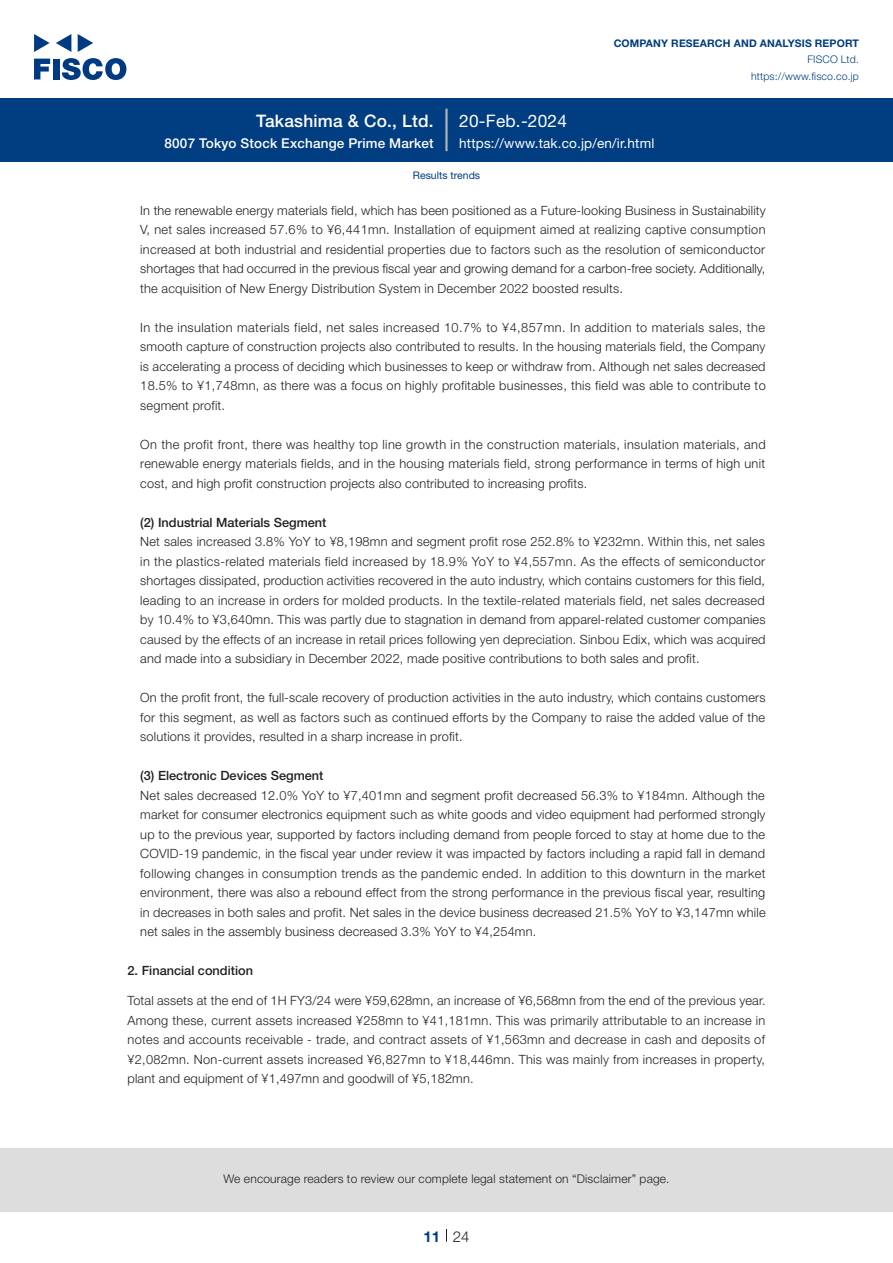
<style>
.page{position:relative;width:893px;height:1263px;background:#fff}
.page>*{position:absolute;margin:0;border:0;box-sizing:border-box;transform-origin:0 0}
.t1{font:500 17.25px "Helvetica Neue LT Std";letter-spacing:.015em;color:#fff}
.t2{font:17.25px "Helvetica Neue LT Std";letter-spacing:.015em;color:#fff}
.t3{font:300 15px "Helvetica Neue LT Std";color:#231f20}
.t4{font:700 15px "Helvetica Neue LT Std";color:#003d81}
.t5{font:500 13.5px "Helvetica Neue LT Std";letter-spacing:.015em;color:#fff}
.t6{font:13.5px "Helvetica Neue LT Std";letter-spacing:.015em;color:#fff}
.t7{font:300 12.75px/19.5px "Helvetica Neue LT Std";letter-spacing:.015em;color:#231f20;text-align:justify}
.t8{font:500 12.75px "Helvetica Neue LT Std";color:#231f20}
.t9{font:300 12px "Helvetica Neue LT Std";letter-spacing:.015em;color:#231f20}
.t10{font:700 10.5px "Helvetica Neue LT Std";letter-spacing:.015em;color:#003d81}
.t11{font:300 10.5px/16.5px "Helvetica Neue LT Std";letter-spacing:.015em;color:#003d81;text-align:right}
.t12{font:10.5px "Helvetica Neue LT Std";color:#003d81}
</style>
<div class="page">
<div style="left:0;top:1148px;width:893px;height:64px;background:#ddd"></div>
<svg style="left:34px;top:59px;width:16px;height:20px"></svg>
<div style="left:53px;top:59px;width:6px;height:20px;background:#003a83"></div>
<svg style="left:62px;top:58px;width:64px;height:22px"></svg>
<svg style="left:34px;top:34px;width:16px;height:18px"></svg>
<svg style="left:78px;top:34px;width:15px;height:18px"></svg>
<svg style="left:56px;top:34px;width:15px;height:18px"></svg>
<div style="left:0;top:98px;width:893px;height:64px;background:#003d81"></div>
<hr style="left:445px;top:109px;width:3px;height:42px;background:#b5b5b6">
<svg style="left:446px;top:1229px;width:1px;height:13px"></svg>
<h1 class="t1" style="left:256px;top:110px;width:179px">Takashima &amp; Co., Ltd.</h1>
<p class="t5" style="left:165px;top:135px;width:271px">8007 Tokyo Stock Exchange Prime Market</p>
<h1 class="t2" style="left:459px;top:110px;width:109px">20-Feb.-2024</h1>
<p class="t10" style="left:614px;top:37px;width:247px">COMPANY RESEARCH AND ANALYSIS REPORT</p>
<p class="t11" style="left:751px;top:51px;width:109px">FISCO Ltd. https://www.fisco.co j p.</p>
<p class="t6" style="left:459px;top:135px;width:197px">https://www.tak.co j p. /en .i r/ html</p>
<p class="t12" style="left:413px;top:169px;width:69px">Results trends</p>
<p class="t7" style="left:140px;top:200px;width:627px">In the renewable energy materials field, which has been positioned as a Future-looking Business in Sustainability ,V net sales increased 57.6% to ¥6,441mn. Installation of equipment aimed at realizing captive consumption increased at both industrial and residential properties due to factors such as the resolution of semiconductor shortages that had occurred in the previous fiscal year and growing demand for a carbon-free society. Additionally, the acquisition of New Energy Distribution System in December 2022 boosted results.</p>
<p class="t7" style="left:140px;top:317px;width:627px">In the insulation materials field, net sales increased 10.7% to ¥4,857mn In. addition to materials sales, the smooth capture of construction projects also contributed to results In. the housing materials field, the Company is accelerating a process of deciding which businesses to keep or withdraw from. Although net sales decreased 18.5% to ¥1,748mn, as there was a focus on highly profitable businesses, this field was able to contribute to segment profit.</p>
<p class="t7" style="left:140px;top:434px;width:627px">On the profit front, there was healthy top line growth in the construction materials, insulation materials, and renewable energy materials fields, and in the housing materials field, strong performance in terms of high unit cost, and high profit construction projects also contributed to increasing profits.</p>
<p class="t8" style="left:140px;top:515px;width:188px">2( ) Industrial Materials Segment</p>
<p class="t7" style="left:140px;top:532px;width:627px">Net sales increased 3.8% YoY to ¥8,198mn and segment profit rose 252.8% to ¥232mn. Within this, net sales in the plastics-related materials field increased by 18.9% YoY to ¥4,557mn. As the effects of semiconductor shortages dissipated, production activities recovered in the auto industry, which contains customers for this field, leading to an increase in orders for molded products In. the textile-related materials field, net sales decreased by 10.4% to ¥3,640mn. This was partly due to stagnation in demand from apparel-related customer companies caused by the effects of an increase in retail prices following yen depreciation. Sinbou Edix, which was acquired and made into a subsidiary in December 2022, made positive contributions to both sales and profit.</p>
<p class="t7" style="left:140px;top:688px;width:627px">On the profit front, the full-scale recovery of production activities in the auto industry, which contains customers for this segment, as well as factors such as continued efforts by the Company to raise the added value of the solutions it provides, resulted in a sharp increase in profit.</p>
<p class="t8" style="left:140px;top:768px;width:185px">3( ) Electronic Devices Segment</p>
<p class="t7" style="left:140px;top:785px;width:627px">Net sales decreased 12.0% YoY to ¥7,401mn and segment profit decreased 56.3% to ¥184mn. Although the market for consumer electronics equipment such as white goods and video equipment had performed strongly up to the previous year, supported by factors including demand from people forced to stay at home due to the COVID-19 pandemic in, the fiscal year under review it was impacted by factors including a rapid fall in demand following changes in consumption trends as the pandemic ended In. addition to this downturn in the market environment, there was also a rebound effect from the strong performance in the previous fiscal year, resulting in decreases in both sales and profit. Net sales in the device business decreased 21.5% YoY to ¥3,147mn while net sales in the assembly business decreased 3.3% YoY to ¥4,254mn.</p>
<p class="t8" style="left:128px;top:963px;width:127px">2. Financial condition</p>
<p class="t7" style="left:128px;top:991px;width:639px">Total assets at the end of H1 FY3/24 were ¥59,628mn, an increase of ¥6,568mn from the end of the previous year.<br>Among these, current assets increased ¥258mn to ¥41,181mn. This was primarily attributable to an increase in notes and accounts receivable - trade, and contract assets of ¥1,563mn and decrease in cash and deposits of ¥2,082mn. Non-current assets increased ¥6,827mn to ¥18,446mn. This was mainly from increases in property, plant and equipment of ¥1,497mn and goodwill of ¥5,182mn.</p>
<p class="t9" style="left:223px;top:1171px;width:448px">We encourage readers to review our complete legal statement on “Disclaimer” page.</p>
<p class="t4" style="left:423px;top:1227px;width:18px">11</p>
<p class="t3" style="left:453px;top:1227px;width:18px">24</p>
</div>
